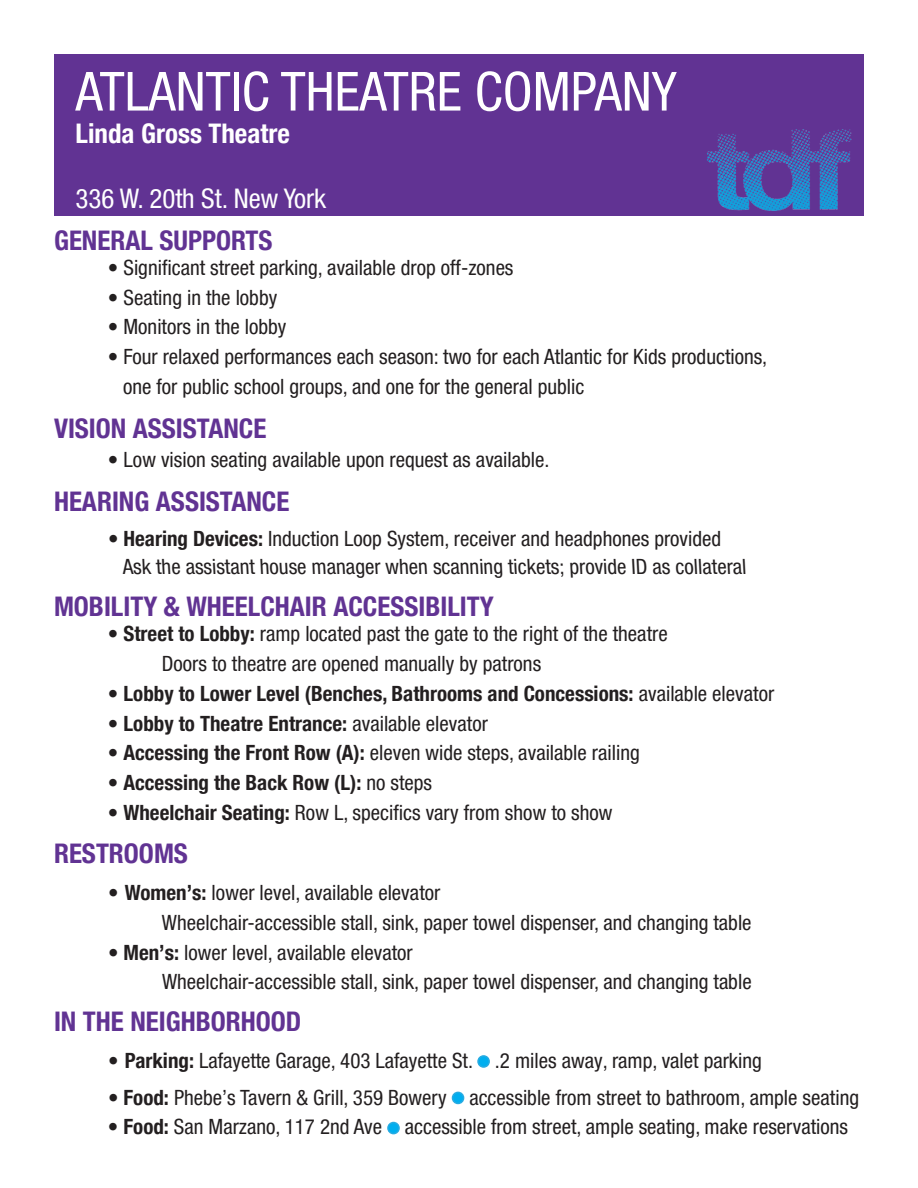
<style>
.page{position:relative;width:918px;height:1188px;background:#fff}
.page>*{position:absolute;margin:0;border:0;box-sizing:border-box;transform-origin:0 0}
.t1{font:condensed 54px "Helvetica Neue LT Pro";color:#fff}
.t2{font:700 condensed 27px "Helvetica Neue LT Pro";color:#613393}
.t3{font:condensed 27px "Helvetica Neue LT Pro";color:#fff}
.t4{font:700 condensed 27px "Helvetica Neue LT Pro";color:#fff}
.t5{font:condensed 21px/29.7px "Helvetica Neue LT Pro";color:#231f20}
.t6{font:700 condensed 21px "Helvetica Neue LT Pro";color:#231f20}
.s1{font-weight:700}
.s2{font-weight:400}
</style>
<div class="page">
<div style="left:54px;top:54px;width:810px;height:162px;background:#613393"></div>
<img style="left:707px;top:129px;width:145px;height:82px">
<div style="left:478px;top:1056px;width:11px;height:11px;background:#00aeef;border-radius:50%"></div>
<div style="left:477px;top:1055px;width:13px;height:13px;border:2px solid #27abe2;border-radius:50%"></div>
<div style="left:452px;top:1092px;width:12px;height:11px;background:#00aeef;border-radius:50%"></div>
<div style="left:452px;top:1092px;width:12px;height:12px;border:2px solid #27abe2;border-radius:50%"></div>
<div style="left:388px;top:1123px;width:11px;height:11px;background:#00aeef;border-radius:50%"></div>
<div style="left:387px;top:1122px;width:13px;height:12px;border:2px solid #27abe2;border-radius:50%"></div>
<h1 class="t1" style="left:76px;top:60px;width:603px">ATLANTIC THEATRE COMPANY</h1>
<p class="t4" style="left:76px;top:117px;width:216px">Linda Gross Theatre</p>
<p class="t3" style="left:76px;top:182px;width:252px">336 W. 20th St. New York</p>
<p class="t2" style="left:54px;top:224px;width:218px">General Supports</p>
<p class="t5" style="left:108px;top:252px;width:407px">• Significant street parking, available drop off-zones</p>
<p class="t5" style="left:108px;top:282px;width:171px">• Seating in the lobby</p>
<p class="t5" style="left:108px;top:312px;width:180px">• Monitors in the lobby</p>
<p class="t5" style="left:123px;top:341px;width:646px;text-indent:-15px">• Four relaxed performances each season: two for each Atlantic for Kids productions, one for public school groups, and one for the general public</p>
<p class="t2" style="left:54px;top:412px;width:214px">Vision Assistance</p>
<p class="t5" style="left:108px;top:445px;width:443px">• Low vision seating available upon request as available.</p>
<p class="t2" style="left:54px;top:485px;width:237px">Hearing Assistance</p>
<p class="t5" style="left:123px;top:524px;width:627px;line-height:28.2px;text-indent:-15px">• <span class="s1">Hearing Devices:</span> Induction Loop System, receiver and headphones provided<br>Ask the assistant house manager when scanning tickets; provide ID as collateral</p>
<p class="t2" style="left:54px;top:591px;width:441px">Mobility &amp; Wheelchair Accessibility</p>
<p class="t5" style="left:162px;top:619px;width:507px;text-indent:-54px">• <span class="s1">Street to Lobby:</span> ramp located past the gate to the right of the theatre<br>Doors to theatre are opened manually by patrons</p>
<p class="t6" style="left:108px;top:681px;width:668px"><span class="s2">•</span> Lobby to Lower Level (Benches, Bathrooms and Concessions: <span class="s2">available elevator</span></p>
<p class="t6" style="left:108px;top:711px;width:381px"><span class="s2">•</span> Lobby to Theatre Entrance: <span class="s2">available elevator</span></p>
<p class="t5" style="left:108px;top:738px;width:533px">• <span class="s1">Accessing the Front Row (A):</span> eleven wide steps, available railing</p>
<p class="t6" style="left:108px;top:770px;width:326px"><span class="s2">•</span> Accessing the Back Row (L): <span class="s2">no steps</span></p>
<p class="t5" style="left:108px;top:797px;width:506px">• <span class="s1">Wheelchair Seating:</span> Row L, specifics vary from show to show</p>
<p class="t2" style="left:54px;top:838px;width:117px">Restrooms</p>
<p class="t5" style="left:162px;top:878px;width:591px;text-indent:-54px">• <span class="s1">Women’s:</span> lower level, available elevator<br>Wheelchair-accessible stall, sink, paper towel dispenser, and changing table</p>
<p class="t5" style="left:162px;top:937px;width:591px;text-indent:-54px">• <span class="s1">Men’s:</span> lower level, available elevator<br>Wheelchair-accessible stall, sink, paper towel dispenser, and changing table</p>
<p class="t2" style="left:54px;top:1005px;width:246px">In the Neighborhood</p>
<p class="t5" style="left:108px;top:1045px;width:656px">• <span class="s1">Parking:</span> Lafayette Garage, 403 Lafayette St. .2 miles away, ramp, valet parking</p>
<p class="t5" style="left:108px;top:1082px;width:753px">• <span class="s1">Food:</span> Phebe’s Tavern &amp; Grill, 359 Bowery accessible from street to bathroom, ample seating</p>
<p class="t5" style="left:108px;top:1112px;width:742px">• <span class="s1">Food:</span> San Marzano, 117 2nd Ave accessible from street, ample seating, make reservations</p>
</div>
